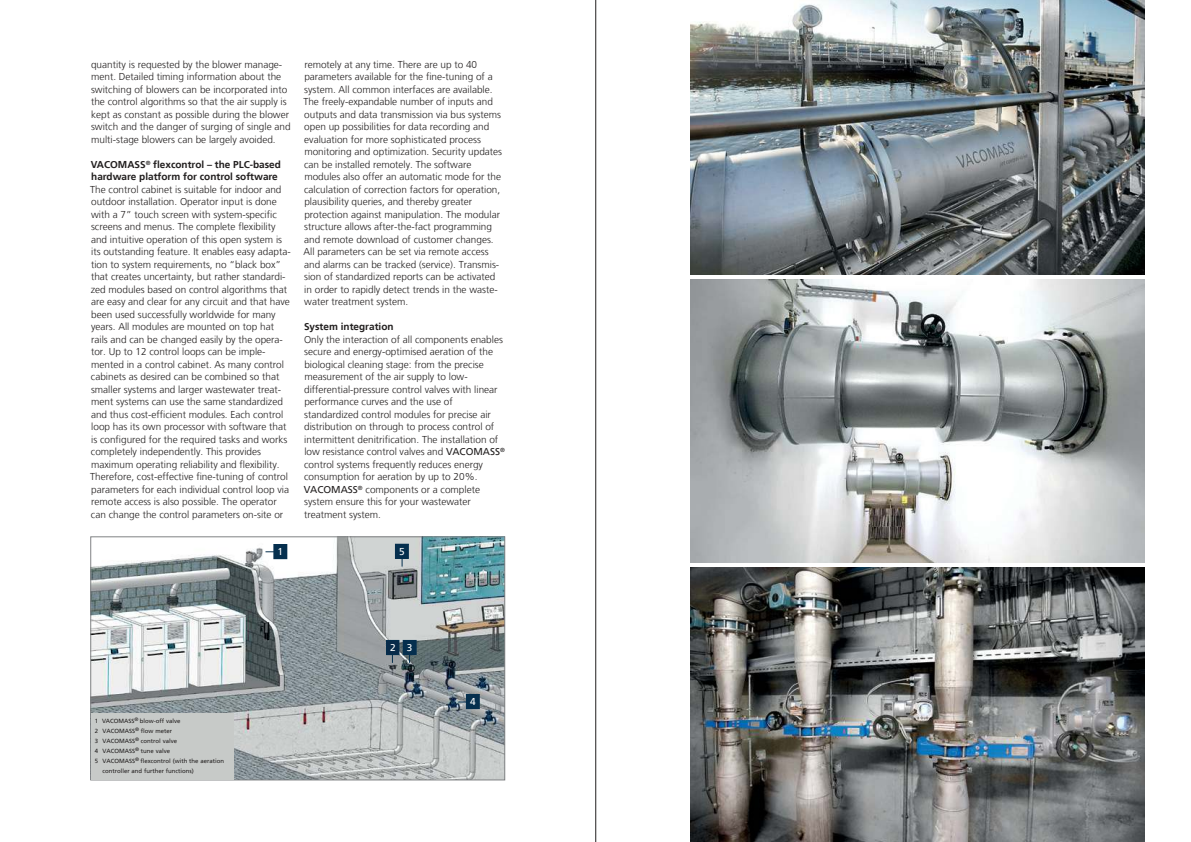
<style>
.page{position:relative;width:1191px;height:842px;background:#fff}
.page>*{position:absolute;margin:0;border:0;box-sizing:border-box;transform-origin:0 0}
.t1{font:300 10px/12.5px "Frutiger LT";color:#221f1f}
.t2{font:700 10px/12.5px "Frutiger LT";color:#221f1f}
.t3{font:10px "Frutiger LT";color:#fff}
.t4{font:6px "Frutiger LT";color:#221f1f}
.s1{font-weight:400}
</style>
<div class="page">
<img style="left:690px;top:567px;width:454px;height:275px">
<img style="left:690px;top:279px;width:454px;height:284px">
<img style="left:690px;top:0;width:454px;height:275px">
<img style="left:93px;top:539px;width:410px;height:239px">
<div style="left:91px;top:537px;width:414px;height:243px;border:1px solid #808284"></div>
<div style="left:466px;top:694px;width:13px;height:15px;background:#052f4e"></div>
<div style="left:466px;top:694px;width:14px;height:15px;border:1px solid #052f4e"></div>
<div style="left:403px;top:640px;width:13px;height:15px;background:#052f4e"></div>
<div style="left:403px;top:640px;width:14px;height:15px;border:1px solid #052f4e"></div>
<div style="left:387px;top:640px;width:12px;height:15px;background:#082a49"></div>
<div style="left:386px;top:640px;width:13px;height:15px;border:1px solid #052f4e"></div>
<div style="left:395px;top:544px;width:13px;height:14px;background:#052f4e"></div>
<div style="left:395px;top:544px;width:14px;height:15px;border:1px solid #052f4e"></div>
<div style="left:274px;top:544px;width:13px;height:15px;background:#052f4e"></div>
<div style="left:273px;top:544px;width:14px;height:15px;border:1px solid #052f4e"></div>
<hr style="left:595px;top:0;width:1px;height:842px;background:#221f1f">
<div style="left:91px;top:713px;width:142px;height:67px;background:#c7cac8"></div>
<p class="t1" style="left:91px;top:59px;width:201px">quantity is requested by the blower manage&shy;ment. Detailed timing information about the switching of blowers can be incorporated into the control algorithms so that the air supply is kept as constant as possible during the blower switch and the danger of surging of single and multi-stage blowers can be largely avoided.</p>
<p class="t2" style="left:91px;top:159px;width:192px">VACOMASS<sup>®</sup> flexcontrol – the PLC-based hardware platform for control software</p>
<p class="t1" style="left:90px;top:184px;width:202px">The control cabinet is suitable for indoor and outdoor installation. Operator input is done with a 7” touch screen with system-specific screens and menus. The complete flexibility and intuitive operation of this open system is its outstanding feature. It enables easy adapta&shy;tion to system requirements, no “black box” that creates uncertainty, but rather standardi&shy;zed modules based on control algorithms that are easy and clear for any circuit and that have been used successfully worldwide for many years. All modules are mounted on top hat rails and can be changed easily by the opera&shy;tor. Up to 12 control loops can be imple&shy;mented in a control cabinet. As many control cabinets as desired can be combined so that smaller systems and larger wastewater treat&shy;ment systems can use the same standardized and thus cost-efficient modules. Each control loop has its own processor with software that is configured for the required tasks and works completely independently. This provides maximum operating reliability and flexibility.<br>Therefore, cost-effective fine-tuning of control parameters for each individual control loop via remote access is also possible. The operator can change the control parameters on-site or</p>
<p class="t1" style="left:303px;top:59px;width:200px">remotely at any time. There are up to 40 parameters available for the fine-tuning of a system. All common interfaces are available.<br>The freely-expandable number of inputs and outputs and data transmission via bus systems open up possibilities for data recording and evaluation for more sophisticated process monitoring and optimization. Security updates can be installed remotely. The software modules also offer an automatic mode for the calculation of correction factors for operation, plausibility queries, and thereby greater protection against manipulation. The modular structure allows after-the-fact programming and remote download of customer changes.<br>All parameters can be set via remote access and alarms can be tracked (service). Transmis&shy;sion of standardized reports can be activated in order to rapidly detect trends in the waste&shy;water treatment system.</p>
<p class="t2" style="left:304px;top:321px;width:91px">System integration</p>
<p class="t1" style="left:304px;top:334px;width:203px">Only the interaction of all components enables secure and energy-optimised aeration of the biological cleaning stage: from the precise measurement of the air supply to low&shy;differential-pressure control valves with linear performance curves and the use of standardized control modules for precise air distribution on through to process control of intermittent denitrification. The installation of low resistance control valves and <span class="s1">VACOMASS</span><sup>® </sup>control systems frequently reduces energy consumption for aeration by up to 20%.<br><span class="s1">VACOMASS</span><sup>®</sup> components or a complete system ensure this for your wastewater treatment system.</p>
<p class="t3" style="left:277px;top:548px;width:7px">1</p>
<p class="t3" style="left:399px;top:547px;width:7px">5</p>
<p class="t4" style="left:95px;top:718px;width:87px">1 VACOMASS<sup>®</sup> blow-off valve</p>
<p class="t4" style="left:95px;top:727px;width:79px">2 VACOMASS<sup>®</sup> flow meter</p>
<p class="t4" style="left:95px;top:738px;width:84px">3 VACOMASS<sup>®</sup> control valve</p>
<p class="t4" style="left:95px;top:747px;width:77px">4 VACOMASS<sup>®</sup> tune valve</p>
<p class="t4" style="left:95px;top:758px;width:131px">5 VACOMASS<sup>®</sup> flexcontrol (with the aeration</p>
<p class="t4" style="left:102px;top:768px;width:93px">controller and further functions)</p>
<p class="t3" style="left:390px;top:642px;width:24px">2 3</p>
<p class="t3" style="left:470px;top:696px;width:7px">4</p>
</div>
